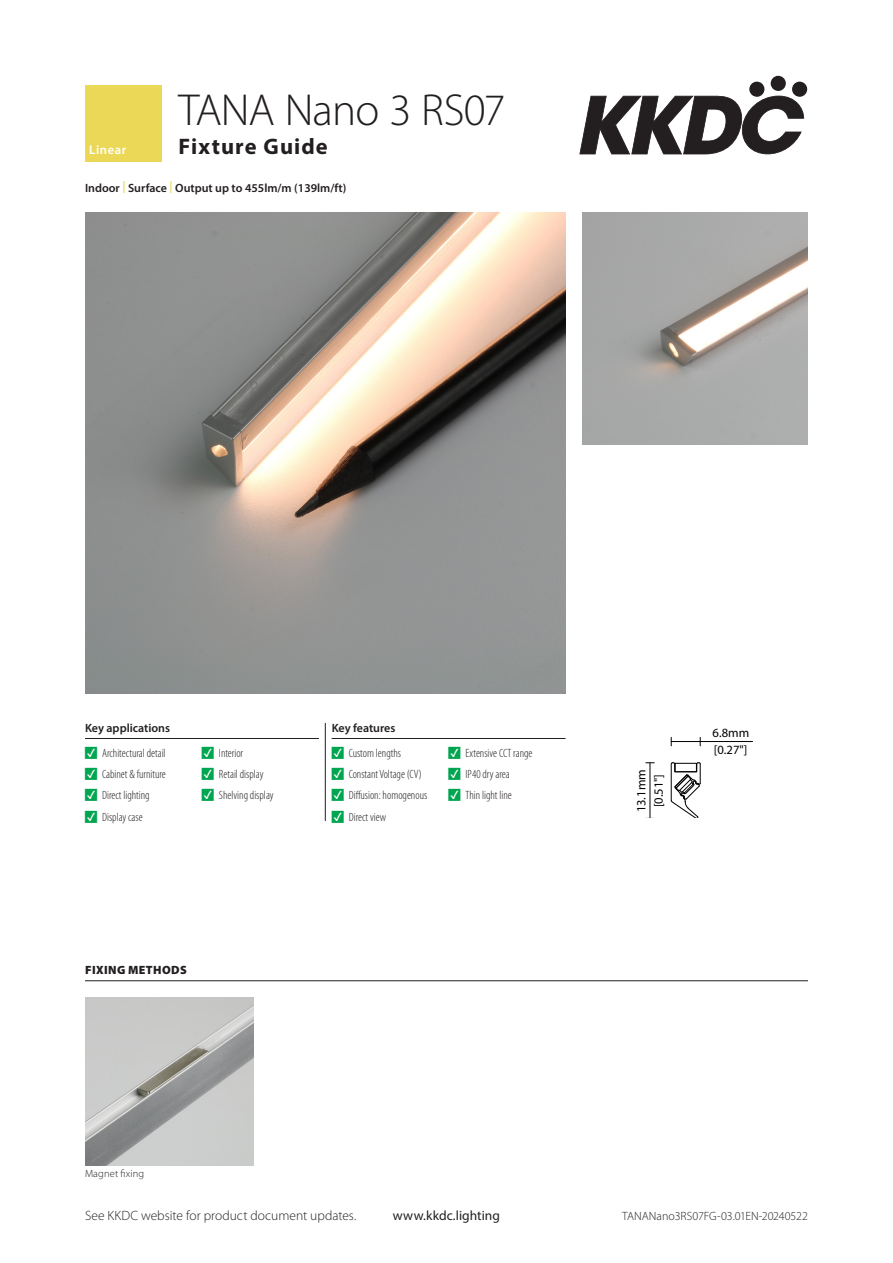
<style>
.page{position:relative;width:893px;height:1263px;background:#fff}
.page>*{position:absolute;margin:0;border:0;box-sizing:border-box;transform-origin:0 0}
.t1{font:300 45px "Myriad Pro";letter-spacing:-.02em;color:#231f20}
.t2{font:700 22.5px "Myriad Pro";letter-spacing:.05em;color:#231f20}
.t3{font:300 13.5px "Myriad Pro";color:#231f20}
.t4{font:13.5px "Myriad Pro";letter-spacing:.005em;color:#231f20}
.t5{font:600 12.75px "Myriad Pro";letter-spacing:.04em;color:#fff}
.t6{font:12.6px/17.2px "Myriad Pro";color:#000}
.t7{font:300 condensed 12px "Myriad Pro";color:#231f20}
.summary_points_Linea{font:600 12px "Myriad Pro";color:#231f20}
.t8{font:300 12px "Myriad Pro";letter-spacing:-.005em;color:#231f20}
.Key_headings{font:600 12px "Myriad Pro";color:#231f20}
.mounting_methods_hea{font:900 12px "Myriad Pro";letter-spacing:.035em;color:#231f20}
.fixing_methods_text{font:300 10.5px "Myriad Pro";letter-spacing:.01em;color:#231f20}
.s1{color:#ebd858}
.s2{color:#00a550}
</style>
<div class="page">
<svg style="left:579px;top:96px;width:225px;height:58px"></svg>
<svg style="left:749px;top:81px;width:16px;height:16px"></svg>
<div style="left:770px;top:76px;width:16px;height:15px;background:#231f20;border-radius:50%"></div>
<div style="left:792px;top:81px;width:15px;height:16px;background:#231f20;border-radius:50%"></div>
<div style="left:85px;top:85px;width:77px;height:77px;background:#ecd857"></div>
<img style="left:85px;top:213px;width:481px;height:480px">
<img style="left:583px;top:213px;width:225px;height:231px">
<svg style="left:671px;top:762px;width:30px;height:56px"></svg>
<div style="left:675px;top:763px;width:22px;height:9px;border:1px solid #000"></div>
<hr style="left:671px;top:741px;width:82px;height:1px;background:#000">
<hr style="left:650px;top:763px;width:1px;height:55px;background:#000">
<hr style="left:325px;top:723px;width:1px;height:98px;background:#231f20">
<hr style="left:85px;top:738px;width:234px;height:1px;background:#231f20">
<hr style="left:332px;top:738px;width:234px;height:1px;background:#231f20">
<hr style="left:85px;top:980px;width:723px;height:1px;background:#231f20">
<img style="left:85px;top:997px;width:168px;height:168px">
<h1 class="t1" style="left:179px;top:83px;width:328px">TANA Nano 3 RS07</h1>
<p class="t5" style="left:89px;top:142px;width:38px">Linear</p>
<h2 class="t2" style="left:179px;top:132px;width:151px">Fixture Guide</h2>
<p class="summary_points_Linea" style="left:85px;top:180px;width:263px">Indoor <span class="s1">|</span> Surface <span class="s1">|</span> Output up to 455lm/m (139lm/ft)</p>
<p class="Key_headings" style="left:85px;top:720px;width:87px">Key applications</p>
<p class="t7" style="left:85px;top:746px;width:82px"><span class="s2">•</span> Architectural detail</p>
<p class="t7" style="left:85px;top:768px;width:82px"><span class="s2">•</span> Cabinet &amp; furniture</p>
<p class="t7" style="left:85px;top:789px;width:66px"><span class="s2">•</span> Direct lighting</p>
<p class="t7" style="left:85px;top:810px;width:59px"><span class="s2">•</span> Display case</p>
<p class="t7" style="left:202px;top:746px;width:43px"><span class="s2">•</span> Interior</p>
<p class="t7" style="left:202px;top:768px;width:63px"><span class="s2">•</span> Retail display</p>
<p class="t7" style="left:202px;top:789px;width:73px"><span class="s2">•</span> Shelving display</p>
<p class="mounting_methods_hea" style="left:85px;top:962px;width:103px">FIXING METHODS</p>
<p class="Key_headings" style="left:332px;top:720px;width:65px">Key features</p>
<p class="t7" style="left:332px;top:746px;width:71px"><span class="s2">•</span> Custom lengths</p>
<p class="t7" style="left:332px;top:768px;width:92px"><span class="s2">•</span> Constant Voltage (CV)</p>
<p class="t7" style="left:332px;top:789px;width:97px"><span class="s2">•</span> Diffusion: homogenous</p>
<p class="t7" style="left:332px;top:810px;width:56px"><span class="s2">•</span> Direct view</p>
<p class="t7" style="left:449px;top:746px;width:85px"><span class="s2">•</span> Extensive CCT range</p>
<p class="t7" style="left:449px;top:768px;width:63px"><span class="s2">•</span> IP40 dry area</p>
<p class="t7" style="left:449px;top:789px;width:65px"><span class="s2">•</span> Thin light line</p>
<p class="fixing_methods_text" style="left:85px;top:1167px;width:61px">Magnet fixing</p>
<p class="t6" style="left:633px;top:812px;width:45px;text-align:center;rotate:-90deg">13.1mm [0.51"]</p>
<p class="t6" style="left:713px;top:724px;width:38px">6.8mm [0.27"]</p>
<p class="t3" style="left:85px;top:1208px;width:273px">See KKDC website for product document updates.</p>
<p class="t4" style="left:393px;top:1207px;width:109px">www.kkdc.lighting</p>
<p class="t8" style="left:622px;top:1209px;width:187px">TANANano3RS07FG-03.01EN-20240522</p>
</div>
